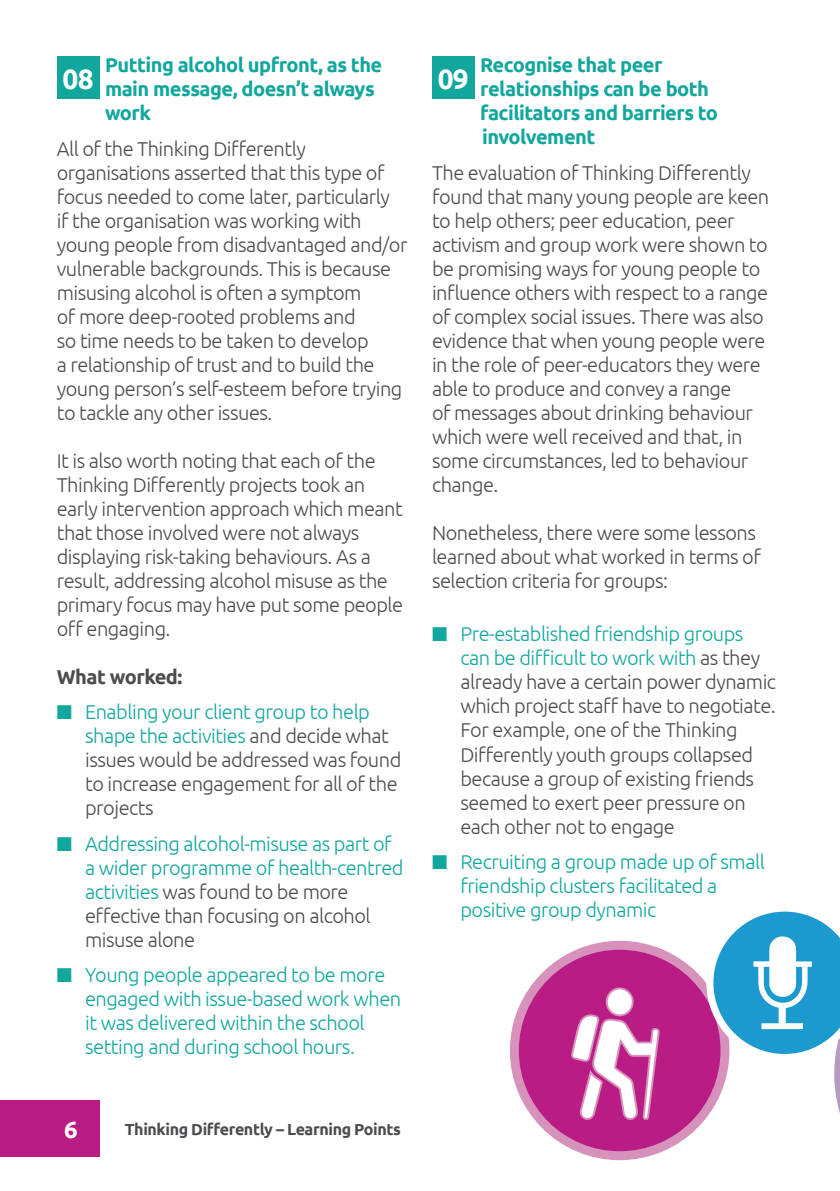
<style>
.page{position:relative;width:840px;height:1191px;background:#fff}
.page>*{position:absolute;margin:0;border:0;box-sizing:border-box;transform-origin:0 0}
.t1{font:700 28px "Ubuntu";color:#fff}
.t2{font:700 24px "Ubuntu";color:#fff}
.t3{font:300 20px/24px "Ubuntu";letter-spacing:-.025em;color:#4d4b50}
.t4{font:300 20px/24px "Ubuntu";letter-spacing:-.025em;color:#12a79d}
.t5{font:700 20px/24px "Ubuntu";letter-spacing:-.025em;color:#12a79d}
.t6{font:700 20px "Ubuntu";letter-spacing:-.025em;color:#4d4b50}
.t7{font:700 16px "Ubuntu";letter-spacing:-.025em;color:#4d4b50}
.s1{color:#12a79d}
.s2{color:#4d4b50}
</style>
<div class="page">
<div style="left:0;top:1100px;width:99px;height:57px;background:#b91c84"></div>
<div style="left:432px;top:57px;width:42px;height:42px;background:#12a79d"></div>
<div style="left:57px;top:57px;width:42px;height:42px;background:#12a79d"></div>
<div style="left:514px;top:945px;width:210px;height:210px;background:#b91c84;border-radius:50%"></div>
<div style="left:509px;top:940px;width:220px;height:220px;border:9px solid #d692ba;border-radius:50%"></div>
<svg style="left:571px;top:1013px;width:89px;height:107px"></svg>
<div style="left:606px;top:988px;width:26px;height:27px;background:#fff;border-radius:50%"></div>
<div style="left:605px;top:987px;width:28px;height:29px;border:2px solid #d692ba;border-radius:50%"></div>
<svg style="left:706px;top:911px;width:133px;height:207px"></svg>
<p class="t5" style="left:105px;top:53px;width:279px">Putting alcohol upfront, as the main message, doesn’t always work</p>
<p class="t3" style="left:57px;top:136px;width:352px">All of the Thinking Differently organisations asserted that this type of focus needed to come later, particularly<br>if the organisation was working with young people from disadvantaged and/or vulnerable backgrounds. This is because misusing alcohol is often a symptom<br>of more deep-rooted problems and<br>so time needs to be taken to develop<br>a relationship of trust and to build the young person’s self-esteem before trying to tackle any other issues.</p>
<p class="t3" style="left:57px;top:448px;width:348px">It is also worth noting that each of the Thinking Differently projects took an early intervention approach which meant that those involved were not always displaying risk-taking behaviours. As a result, addressing alcohol misuse as the primary focus may have put some people off engaging.</p>
<p class="t6" style="left:57px;top:664px;width:127px">What worked:</p>
<p class="t3" style="left:85px;top:699px;width:317px;text-indent:-28px"><span class="s1">■ Enabling your client group to help shape the activities</span> and decide what issues would be addressed was found to increase engagement for all of the projects</p>
<p class="t4" style="left:85px;top:831px;width:320px;text-indent:-28px">■ Addressing alcohol-misuse as part of a wider programme of health-centred activities <span class="s2">was found to be more effective than focusing on alcohol misuse alone</span></p>
<p class="t4" style="left:85px;top:962px;width:317px;text-indent:-28px">■ Young people appeared to be more engaged with issue-based work when it was delivered within the school setting and during school hours.</p>
<p class="t5" style="left:480px;top:53px;width:239px">Recognise that peer relationships can be both facilitators and barriers to involvement</p>
<p class="t3" style="left:432px;top:160px;width:338px">The evaluation of Thinking Differently found that many young people are keen to help others; peer education, peer activism and group work were shown to be promising ways for young people to influence others with respect to a range of complex social issues. There was also evidence that when young people were in the role of peer-educators they were able to produce and convey a range<br>of messages about drinking behaviour which were well received and that, in some circumstances, led to behaviour change.</p>
<p class="t3" style="left:432px;top:520px;width:330px">Nonetheless, there were some lessons learned about what worked in terms of selection criteria for groups:</p>
<p class="t3" style="left:460px;top:622px;width:317px;text-indent:-28px"><span class="s1">■ Pre-established friendship groups can be difficult to work with</span> as they already have a certain power dynamic which project staff have to negotiate.<br>For example, one of the Thinking Differently youth groups collapsed because a group of existing friends seemed to exert peer pressure on each other not to engage</p>
<p class="t4" style="left:460px;top:849px;width:306px;text-indent:-28px">■ Recruiting a group made up of small friendship clusters facilitated a positive group dynamic</p>
<p class="t1" style="left:62px;top:62px;width:33px">08</p>
<p class="t1" style="left:437px;top:62px;width:33px">09</p>
<p class="t2" style="left:64px;top:1114px;width:15px">6</p>
<p class="t7" style="left:125px;top:1119px;width:277px">Thinking Differently – Learning Points</p>
</div>
